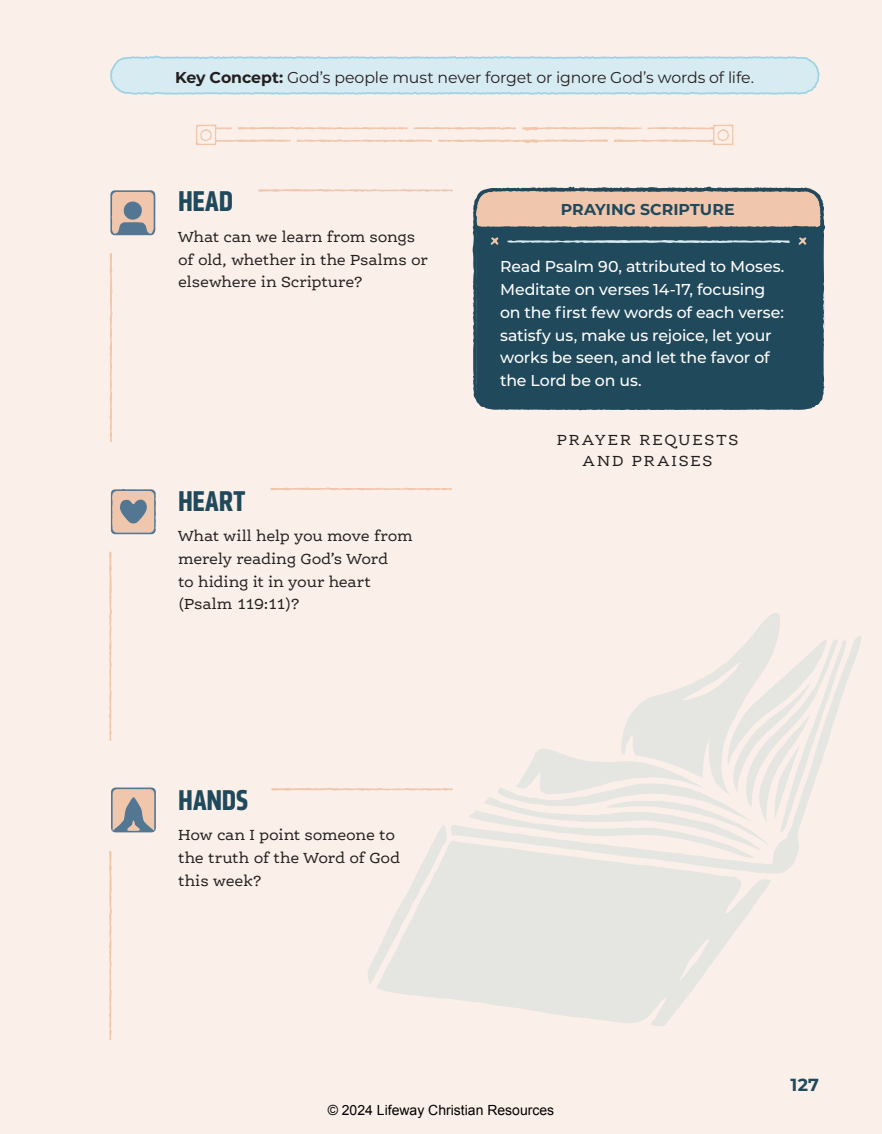
<style>
.page{position:relative;width:882px;height:1134px;background:#fbf0e9}
.page>*{position:absolute;margin:0;border:0;box-sizing:border-box;transform-origin:0 0}
.t1{font:700 29.75px "Klavika Condensed";color:#20495c}
.t2{font:700 17.5px "Montserrat";color:#20495c}
.t3{font:15.75px/22.8px "Ernestine Pro";letter-spacing:-.01em;color:#231f20}
.t4{font:500 15.75px/22.8px "Montserrat";letter-spacing:-.01em;color:#fff}
.t5{font:15.75px "Montserrat";letter-spacing:-.005em;color:#231f20}
.t6{font:15.75px/21px "Ernestine Pro";letter-spacing:.12em;color:#231f20;text-align:center}
.t7{font:700 15.75px "Montserrat";color:#20495c}
.t8{font:14px "Arial";color:#000}
.s1{font-weight:700}
</style>
<div class="page">
<svg style="left:196px;top:125px;width:538px;height:20px"></svg>
<svg style="left:110px;top:55px;width:710px;height:40px;background:#d4e9ef"></svg>
<svg style="left:258px;top:189px;width:195px;height:3px"></svg>
<svg style="left:271px;top:487px;width:181px;height:4px"></svg>
<svg style="left:271px;top:787px;width:179px;height:4px"></svg>
<svg style="left:109px;top:552px;width:3px;height:189px"></svg>
<svg style="left:109px;top:253px;width:4px;height:189px"></svg>
<svg style="left:109px;top:851px;width:3px;height:189px"></svg>
<svg style="left:110px;top:190px;width:45px;height:45px;background:#bdada5"></svg>
<div style="left:123px;top:201px;width:19px;height:19px;background:#537792;border-radius:50%"></div>
<svg style="left:111px;top:787px;width:45px;height:45px;background:#b1a7a2"></svg>
<svg style="left:111px;top:489px;width:45px;height:45px;background:#b8aaa4"></svg>
<svg style="left:473px;top:186px;width:238px;height:224px;background:#48626e"></svg>
<svg style="left:545px;top:187px;width:280px;height:223px;background:#415d69"></svg>
<svg style="left:507px;top:240px;width:283px;height:3px"></svg>
<svg style="left:491px;top:237px;width:8px;height:8px"></svg>
<svg style="left:799px;top:237px;width:7px;height:8px"></svg>
<svg style="left:450px;top:636px;width:412px;height:238px"></svg>
<svg style="left:368px;top:825px;width:79px;height:159px"></svg>
<svg style="left:376px;top:841px;width:396px;height:185px;fill:#e5e5e2"></svg>
<svg style="left:468px;top:613px;width:378px;height:245px"></svg>
<p class="t5" style="left:175px;top:66px;width:580px"><span class="s1">Key Concept:</span> God’s people must never forget or ignore God’s words of life.</p>
<h1 class="t1" style="left:178px;top:182px;width:56px">HEAD</h1>
<p class="t3" style="left:178px;top:225px;width:251px">What can we learn from songs of old, whether in the Psalms or elsewhere in Scripture?</p>
<h1 class="t1" style="left:178px;top:481px;width:69px">HEART</h1>
<p class="t3" style="left:178px;top:524px;width:236px">What will help you move from merely reading God’s Word<br>to hiding it in your heart (Psalm 119:11)?</p>
<h1 class="t1" style="left:178px;top:781px;width:71px">HANDS</h1>
<p class="t3" style="left:178px;top:824px;width:224px">How can I point someone to the truth of the Word of God this week?</p>
<p class="t7" style="left:561px;top:198px;width:175px">PRAYING SCRIPTURE</p>
<p class="t4" style="left:500px;top:255px;width:286px">Read Psalm 90, attributed to Moses.<br>Meditate on verses 14-17, focusing on the first few words of each verse: satisfy us, make us rejoice, let your works be seen, and let the favor of the Lord be on us.</p>
<p class="t6" style="left:557px;top:429px;width:183px">PRAYER REQUESTS<br>AND PRAISES</p>
<p class="t2" style="left:791px;top:1072px;width:30px">127</p>
<p class="t8" style="left:328px;top:1101px;width:228px">© 2024 Lifeway Christian Resources</p>
</div>
